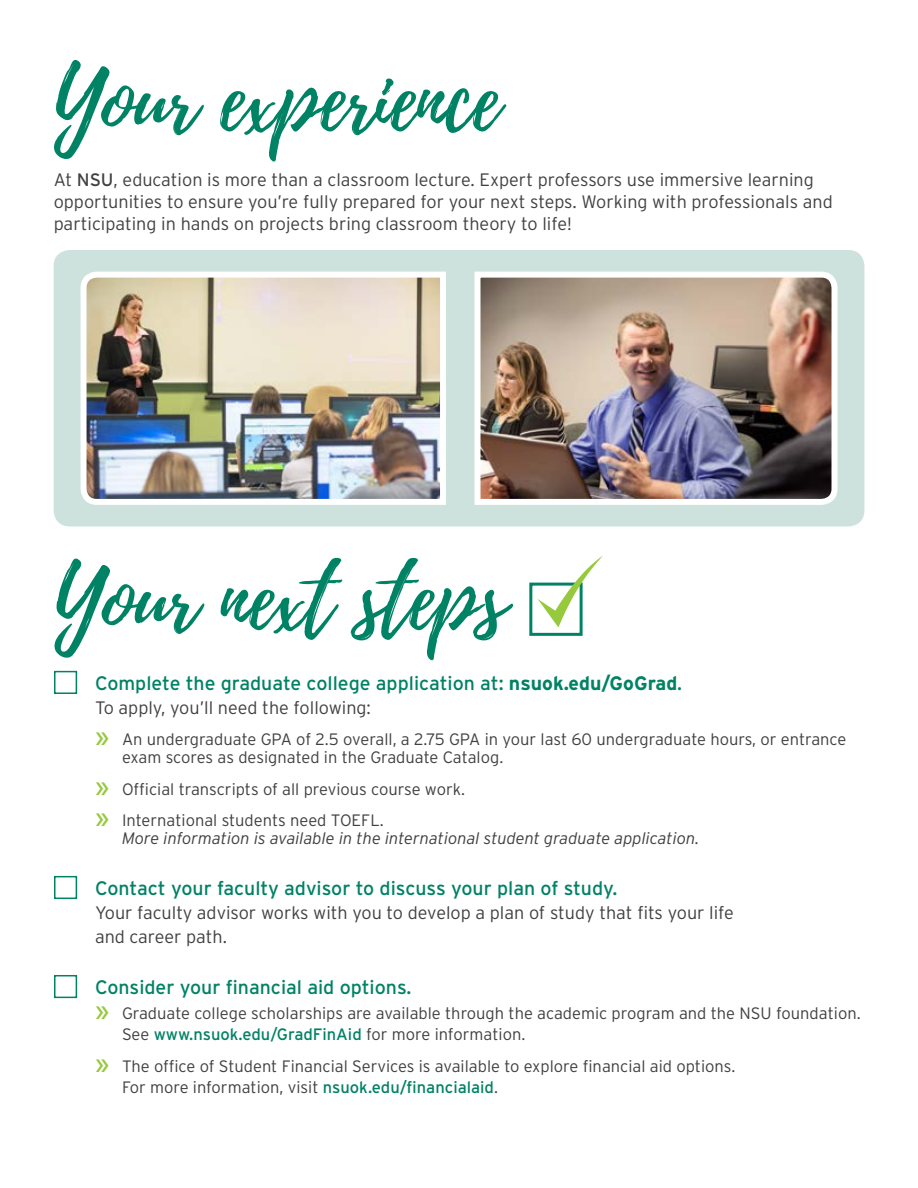
<style>
.page{position:relative;width:918px;height:1188px;background:#fff}
.page>*{position:absolute;margin:0;border:0;box-sizing:border-box;transform-origin:0 0}
.H2_-_Alternative{font:87px "Playlist Script";letter-spacing:-.01em;color:#008265}
.Steps-_checklist_H3{font:19.5px "Interstate";color:#008265}
.t1{font:300 18px/21.6px "Interstate";color:#414042}
.t2{font:300 16.5px/21px "Interstate";color:#414042}
.t3{font:italic 300 16.5px/18px "Interstate";color:#414042}
.s1{font-weight:400}
.s2{font-weight:700}
.s3{font-weight:400;font-size:24px;color:#97c93d}
.s4{font-weight:400;font-style:normal;font-size:24px;color:#97c93d}
.s5{font-style:normal}
.s6{font-weight:400;color:#008265}
</style>
<div class="page">
<div style="left:54px;top:250px;width:810px;height:276px;background:#cde2dc;border-radius:16px"></div>
<img style="left:80px;top:271px;width:366px;height:234px">
<img style="left:474px;top:271px;width:364px;height:234px">
<div style="left:54px;top:671px;width:23px;height:23px;background:#fff;border:2px solid #008265"></div>
<div style="left:54px;top:876px;width:23px;height:23px;background:#fff;border:2px solid #008265"></div>
<div style="left:54px;top:975px;width:23px;height:23px;background:#fff;border:2px solid #008265"></div>
<div style="left:529px;top:583px;width:54px;height:53px;background:#fff;border:3px solid #008265"></div>
<svg style="left:538px;top:556px;width:65px;height:71px"></svg>
<h2 class="H2_-_Alternative" style="left:54px;top:38px;width:447px">Your experience</h2>
<p class="t1" style="left:54px;top:169px;width:781px">At <span class="s1">NSU</span>, education is more than a classroom lecture. Expert professors use immersive learning opportunities to ensure you’re fully prepared for your next steps. Working with professionals and participating in hands on projects bring classroom theory to life!</p>
<h2 class="H2_-_Alternative" style="left:55px;top:537px;width:454px">Your next steps</h2>
<h3 class="Steps-_checklist_H3" style="left:95px;top:671px;width:589px">Complete the graduate college application at: <span class="s2">nsuok.edu/GoGrad</span>.</h3>
<p class="t1" style="left:95px;top:697px;width:277px">To apply, you’ll need the following:</p>
<p class="t2" style="left:122px;top:730px;width:726px;line-height:18px;text-indent:-27px"><span class="s3">»</span> An undergraduate GPA of 2.5 overall, a 2.75 GPA in your last 60 undergraduate hours, or entrance exam scores as designated in the Graduate Catalog.</p>
<p class="t2" style="left:95px;top:778px;width:372px"><span class="s3">»</span> Official transcripts of all previous course work.</p>
<p class="t3" style="left:122px;top:811px;width:579px;text-indent:-27px"><span class="s4">»</span> <span class="s5">International students need TOEFL.<br></span>More information is available in the international student graduate application.</p>
<h3 class="Steps-_checklist_H3" style="left:95px;top:877px;width:524px">Contact your faculty advisor to discuss your plan of study.</h3>
<p class="t1" style="left:95px;top:901px;width:641px;line-height:24px">Your faculty advisor works with you to develop a plan of study that fits your life and career path.</p>
<h3 class="Steps-_checklist_H3" style="left:95px;top:976px;width:318px">Consider your financial aid options.</h3>
<p class="t2" style="left:122px;top:1003px;width:740px;text-indent:-27px"><span class="s3">»</span> Graduate college scholarships are available through the academic program and the NSU foundation.<br>See <span class="s6">www.nsuok.edu/GradFinAid</span> for more information.</p>
<p class="t2" style="left:122px;top:1055px;width:615px;text-indent:-27px"><span class="s3">»</span> The office of Student Financial Services is available to explore financial aid options.<br>For more information, visit <span class="s6">nsuok.edu/financialaid</span>.</p>
</div>
